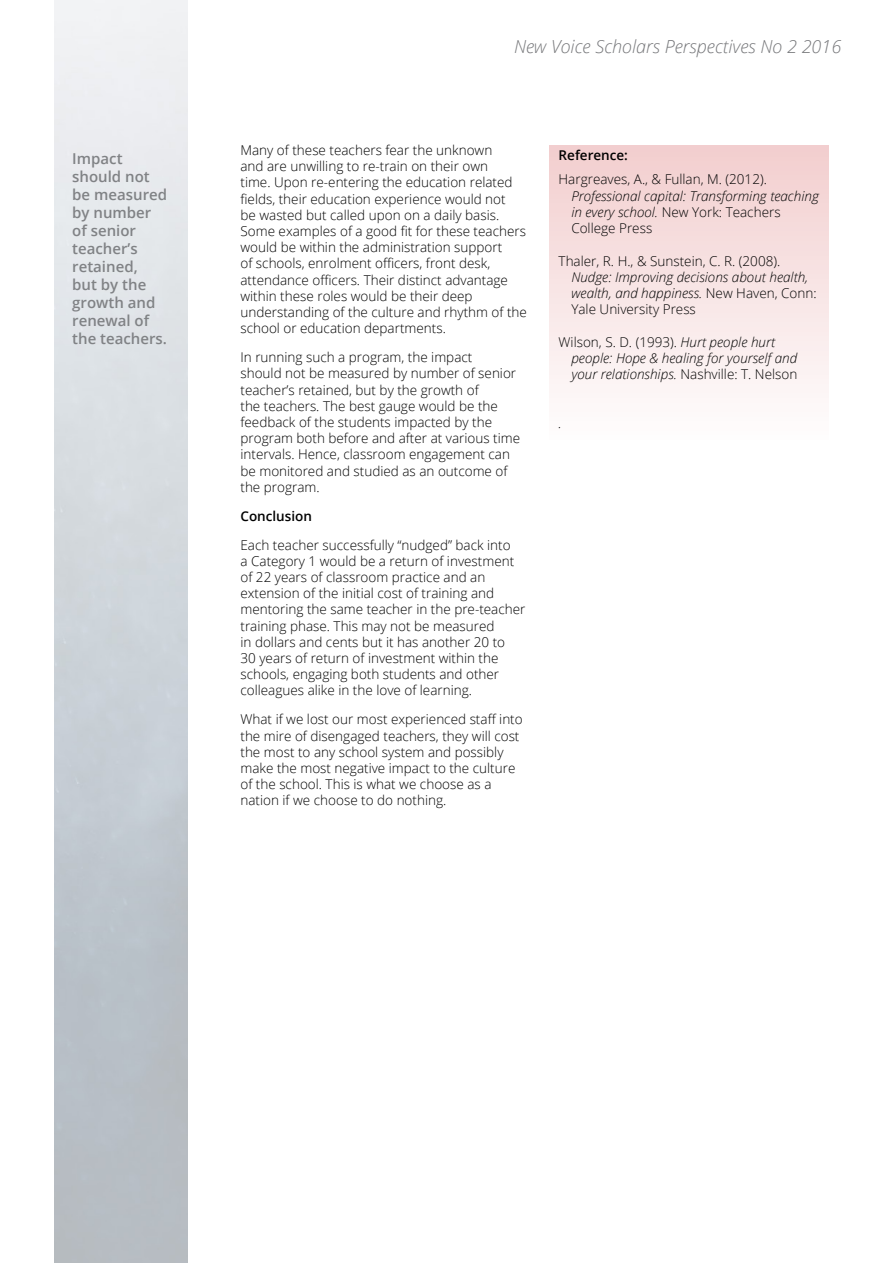
<style>
.page{position:relative;width:893px;height:1263px;background:#fff}
.page>*{position:absolute;margin:0;border:0;box-sizing:border-box;transform-origin:0 0}
.t1{font:italic 300 18px "Open Sans";color:#77787b}
.t2{font:600 15px/18px "Open Sans";color:#808285}
.t3{font:300 13.5px/16.2px "Open Sans";color:#000}
.t4{font:italic 300 13.5px/16.2px "Open Sans";color:#000}
.t5{font:600 13.5px "Open Sans";color:#000}
.s1{font-style:normal}
</style>
<div class="page">
<div style="left:550px;top:145px;width:279px;height:294px;background:linear-gradient(to bottom,#f2cece,#fefdfd)"></div>
<h1 class="t1" style="left:514px;top:34px;width:329px">New Voice Scholars Perspectives No 2 2016</h1>
<p class="t2" style="left:72px;top:149px;width:96px">Impact should not be measured by number of senior teacher’s retained,<br>but by the growth and renewal of the teachers.</p>
<p class="t3" style="left:240px;top:142px;width:288px">Many of these teachers fear the unknown<br>and are unwilling to re-train on their own<br>time. Upon re-entering the education related fields, their education experience would not<br>be wasted but called upon on a daily basis.<br>Some examples of a good fit for these teachers would be within the administration support<br>of schools, enrolment officers, front desk, attendance officers. Their distinct advantage within these roles would be their deep understanding of the culture and rhythm of the school or education departments.</p>
<p class="t3" style="left:240px;top:349px;width:281px">In running such a program, the impact<br>should not be measured by number of senior teacher’s retained, but by the growth of<br>the teachers. The best gauge would be the feedback of the students impacted by the program both before and after at various time intervals. Hence, classroom engagement can be monitored and studied as an outcome of the program.</p>
<p class="t5" style="left:240px;top:506px;width:73px">Conclusion</p>
<p class="t3" style="left:240px;top:536px;width:287px">Each teacher successfully “nudged” back into<br>a Category 1 would be a return of investment of 22 years of classroom practice and an extension of the initial cost of training and mentoring the same teacher in the pre-teacher training phase. This may not be measured<br>in dollars and cents but it has another 20 to<br>30 years of return of investment within the schools, engaging both students and other colleagues alike in the love of learning.</p>
<p class="t3" style="left:240px;top:711px;width:284px">What if we lost our most experienced staff into the mire of disengaged teachers, they will cost the most to any school system and possibly make the most negative impact to the culture of the school. This is what we choose as a nation if we choose to do nothing.</p>
<p class="t5" style="left:559px;top:146px;width:71px">Reference:</p>
<p class="t3" style="left:559px;top:171px;width:210px">Hargreaves, A., &amp; Fullan, M. (2012).</p>
<p class="t4" style="left:571px;top:187px;width:249px">Professional capital: Transforming teaching in every school. <span class="s1">New York: Teachers<br>College Press</span></p>
<p class="t3" style="left:559px;top:252px;width:223px">Thaler, R. H., &amp; Sunstein, C. R. (2008).</p>
<p class="t4" style="left:571px;top:268px;width:247px">Nudge: Improving decisions about health, wealth, and happiness. <span class="s1">New Haven, Conn:<br>Yale University Press</span></p>
<p class="t4" style="left:571px;top:333px;width:227px;text-indent:-13px"><span class="s1">Wilson, S. D. (1993).</span> Hurt people hurt people: Hope &amp; healing for yourself and your relationships. <span class="s1">Nashville: T. Nelson</span></p>
<p class="t4" style="left:559px;top:414px;width:5px">.</p>
</div>
